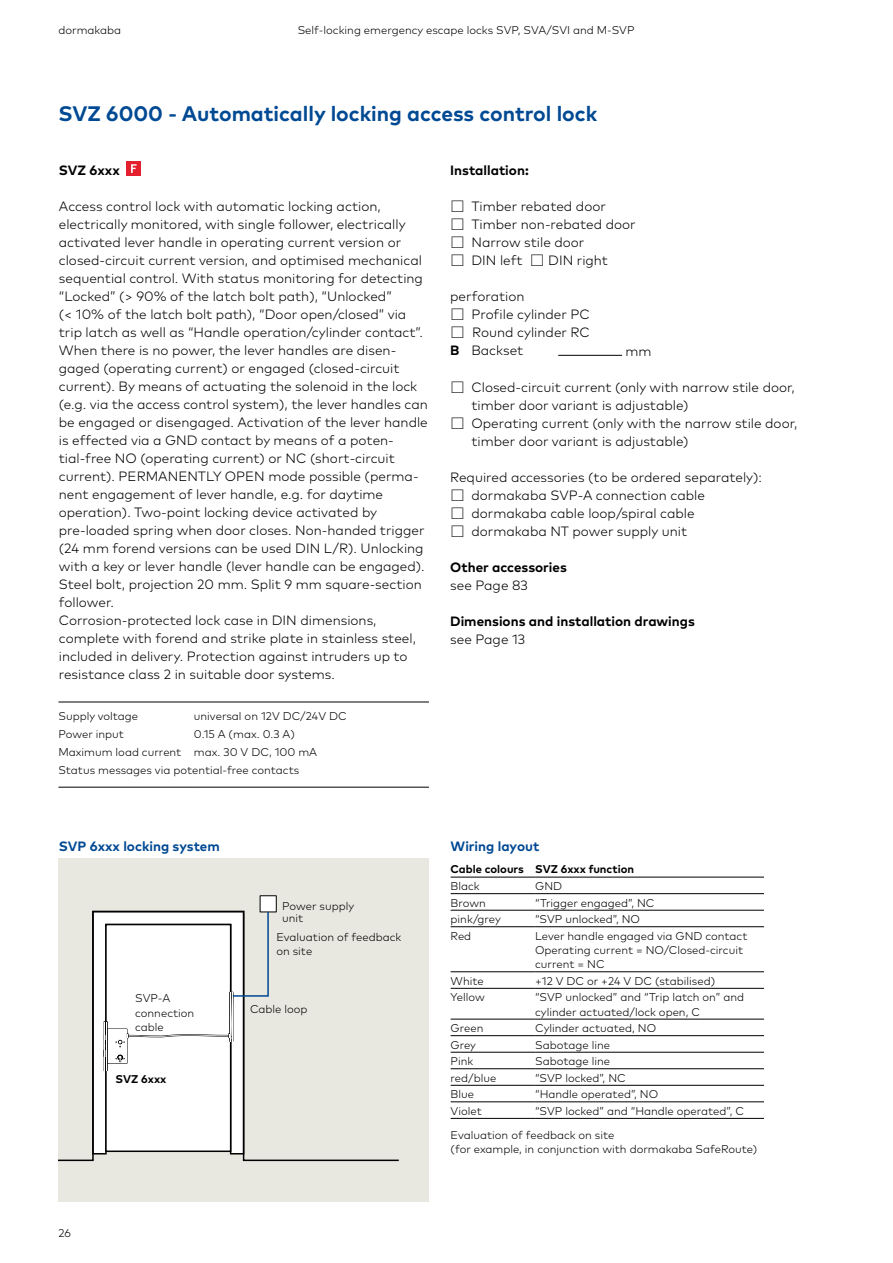
<style>
.page{position:relative;width:893px;height:1263px;background:#fff}
.page>*{position:absolute;margin:0;border:0;box-sizing:border-box;transform-origin:0 0}
.t1{font:700 21px "Mark Pro";color:#004993}
.t2{font:300 13.5px/18px "Mark Pro";color:#000}
.t3{font:700 13.5px "Mark Pro";color:#000}
.t4{font:700 13.5px "Mark Pro";color:#004993}
.t5{font:300 11.25px/14.2px "Mark Pro";color:#000}
.t6{font:700 11.25px "Mark Pro";color:#000}
.s1{font-weight:700}
</style>
<div class="page">
<div style="left:58px;top:858px;width:371px;height:343px;background:#e9e8e0"></div>
<div style="left:260px;top:896px;width:16px;height:16px;background:#fff"></div>
<div style="left:260px;top:895px;width:17px;height:17px;border:1px solid #000"></div>
<svg style="left:58px;top:910px;width:341px;height:252px"></svg>
<svg style="left:91px;top:910px;width:179px;height:245px"></svg>
<div style="left:127px;top:161px;width:14px;height:14px;background:#e5202e"></div>
<svg style="left:131px;top:164px;width:6px;height:9px"></svg>
<hr style="left:558px;top:355px;width:64px;height:1px;background:#000">
<hr style="left:451px;top:893px;width:84px;height:1px;background:#000">
<hr style="left:451px;top:910px;width:84px;height:1px;background:#000">
<hr style="left:451px;top:926px;width:84px;height:1px;background:#000">
<hr style="left:451px;top:971px;width:84px;height:1px;background:#000">
<hr style="left:451px;top:988px;width:84px;height:1px;background:#000">
<hr style="left:451px;top:1019px;width:84px;height:1px;background:#000">
<hr style="left:451px;top:1035px;width:84px;height:1px;background:#000">
<hr style="left:451px;top:1052px;width:84px;height:1px;background:#000">
<hr style="left:451px;top:1068px;width:84px;height:1px;background:#000">
<hr style="left:451px;top:1085px;width:84px;height:1px;background:#000">
<hr style="left:451px;top:1101px;width:84px;height:1px;background:#000">
<hr style="left:535px;top:893px;width:229px;height:1px;background:#000">
<hr style="left:535px;top:910px;width:229px;height:1px;background:#000">
<hr style="left:535px;top:926px;width:229px;height:1px;background:#000">
<hr style="left:535px;top:971px;width:229px;height:1px;background:#000">
<hr style="left:535px;top:1052px;width:229px;height:1px;background:#000">
<hr style="left:535px;top:1068px;width:229px;height:1px;background:#000">
<hr style="left:535px;top:1085px;width:229px;height:1px;background:#000">
<hr style="left:535px;top:1101px;width:229px;height:1px;background:#000">
<hr style="left:535px;top:988px;width:229px;height:1px;background:#000">
<hr style="left:535px;top:1019px;width:229px;height:1px;background:#000">
<hr style="left:535px;top:1035px;width:229px;height:1px;background:#000">
<hr style="left:451px;top:877px;width:84px;height:1px;background:#000">
<hr style="left:535px;top:877px;width:229px;height:1px;background:#000">
<hr style="left:451px;top:1118px;width:84px;height:1px;background:#000">
<hr style="left:535px;top:1118px;width:229px;height:1px;background:#000">
<hr style="left:58px;top:702px;width:136px;height:1px;background:#000">
<hr style="left:194px;top:702px;width:235px;height:1px;background:#000">
<hr style="left:58px;top:787px;width:136px;height:1px;background:#000">
<hr style="left:194px;top:787px;width:235px;height:1px;background:#000">
<p class="t5" style="left:58px;top:22px;width:64px">dormakaba</p>
<p class="t5" style="left:298px;top:22px;width:338px">Self-locking emergency escape locks SVP, SVA/SVI and M-SVP</p>
<h1 class="t1" style="left:58px;top:98px;width:540px">SVZ 6000 - Automatically locking access control lock</h1>
<p class="t3" style="left:59px;top:160px;width:62px">SVZ 6xxx</p>
<p class="t2" style="left:59px;top:197px;width:370px">Access control lock with automatic locking action, electrically monitored, with single follower, electrically activated lever handle in operating current version or closed-circuit current version, and optimised mechanical sequential control. With status monitoring for detecting “Locked” (&gt; 90% of the latch bolt path), “Unlocked”<br>(&lt; 10% of the latch bolt path), “Door open/closed” via trip latch as well as “Handle operation/cylinder contact”.<br>When there is no power, the lever handles are disen&shy;gaged (operating current) or engaged (closed-circuit current). By means of actuating the solenoid in the lock (e.g. via the access control system), the lever handles can be engaged or disengaged. Activation of the lever handle is effected via a GND contact by means of a poten&shy;tial-free NO (operating current) or NC (short-circuit current). PERMANENTLY OPEN mode possible (perma&shy;nent engagement of lever handle, e.g. for daytime operation). Two-point locking device activated by pre-loaded spring when door closes. Non-handed trigger (24 mm forend versions can be used DIN L/R). Unlocking with a key or lever handle (lever handle can be engaged).<br>Steel bolt, projection 20 mm. Split 9 mm square-section follower.<br>Corrosion-protected lock case in DIN dimensions, complete with forend and strike plate in stainless steel, included in delivery. Protection against intruders up to resistance class 2 in suitable door systems.</p>
<p class="t3" style="left:450px;top:160px;width:80px">Installation:</p>
<p class="t2" style="left:450px;top:197px;width:187px">☐ Timber rebated door<br>☐ Timber non-rebated door ☐ Narrow stile door<br>☐ DIN left ☐ DIN right</p>
<p class="t2" style="left:450px;top:287px;width:141px">perforation<br>☐ Profile cylinder PC ☐ Round cylinder RC<br><span class="s1">B</span> Backset</p>
<p class="t2" style="left:626px;top:341px;width:28px">mm</p>
<p class="t2" style="left:450px;top:377px;width:346px">☐ Closed-circuit current (only with narrow stile door,</p>
<p class="t2" style="left:471px;top:395px;width:218px">timber door variant is adjustable)</p>
<p class="t2" style="left:450px;top:413px;width:349px">☐ Operating current (only with the narrow stile door,</p>
<p class="t2" style="left:471px;top:431px;width:218px">timber door variant is adjustable)</p>
<p class="t2" style="left:450px;top:467px;width:313px">Required accessories (to be ordered separately): ☐ dormakaba SVP-A connection cable<br>☐ dormakaba cable loop/spiral cable<br>☐ dormakaba NT power supply unit</p>
<p class="t3" style="left:450px;top:556px;width:118px">Other accessories</p>
<p class="t2" style="left:450px;top:575px;width:79px">see Page 83</p>
<p class="t3" style="left:450px;top:610px;width:246px">Dimensions and installation drawings</p>
<p class="t2" style="left:450px;top:629px;width:77px">see Page 13</p>
<p class="t5" style="left:58px;top:708px;width:81px">Supply voltage</p>
<p class="t5" style="left:194px;top:708px;width:154px">universal on 12V DC/24V DC</p>
<p class="t5" style="left:58px;top:726px;width:67px">Power input</p>
<p class="t5" style="left:58px;top:724px;width:260px;line-height:18px;text-indent:135px">0.15 A (max. 0.3 A)<br>Maximum load current max. 30 V DC, 100 mA<br>Status messages via potential-free contacts</p>
<p class="t4" style="left:59px;top:835px;width:162px">SVP 6xxx locking system</p>
<p class="t4" style="left:451px;top:835px;width:90px">Wiring layout</p>
<p class="t5" style="left:282px;top:899px;width:73px;line-height:12px">Power supply unit</p>
<p class="t5" style="left:276px;top:928px;width:126px">Evaluation of feedback on site</p>
<p class="t5" style="left:135px;top:990px;width:61px">SVP-A connection cable</p>
<p class="t5" style="left:250px;top:1001px;width:59px">Cable loop</p>
<p class="t6" style="left:116px;top:1070px;width:52px">SVZ 6xxx</p>
<p class="t5" style="left:58px;top:1225px;width:14px">26</p>
<p class="t6" style="left:451px;top:860px;width:185px">Cable colours SVZ 6xxx function</p>
<p class="t5" style="left:451px;top:878px;width:31px">Black</p>
<p class="t5" style="left:535px;top:878px;width:29px">GND</p>
<p class="t5" style="left:451px;top:895px;width:37px">Brown</p>
<p class="t5" style="left:535px;top:895px;width:121px">“Trigger engaged”, NC</p>
<p class="t5" style="left:451px;top:911px;width:52px">pink/grey</p>
<p class="t5" style="left:535px;top:911px;width:106px">“SVP unlocked”, NO</p>
<p class="t5" style="left:451px;top:928px;width:22px">Red</p>
<p class="t5" style="left:535px;top:928px;width:214px">Lever handle engaged via GND contact<br>Operating current = NO/Closed-circuit current = NC</p>
<p class="t5" style="left:451px;top:973px;width:35px">White</p>
<p class="t5" style="left:535px;top:973px;width:182px">+12 V DC or +24 V DC (stabilised)</p>
<p class="t5" style="left:451px;top:989px;width:36px">Yellow</p>
<p class="t5" style="left:535px;top:989px;width:211px">“SVP unlocked” and “Trip latch on” and cylinder actuated/lock open, C</p>
<p class="t5" style="left:451px;top:1020px;width:34px">Green</p>
<p class="t5" style="left:535px;top:1020px;width:123px">Cylinder actuated, NO</p>
<p class="t5" style="left:451px;top:1037px;width:27px">Grey</p>
<p class="t5" style="left:535px;top:1037px;width:76px">Sabotage line</p>
<p class="t5" style="left:451px;top:1053px;width:24px">Pink</p>
<p class="t5" style="left:535px;top:1053px;width:76px">Sabotage line</p>
<p class="t5" style="left:451px;top:1070px;width:47px">red/blue</p>
<p class="t5" style="left:535px;top:1070px;width:92px">“SVP locked”, NC</p>
<p class="t5" style="left:451px;top:1086px;width:25px">Blue</p>
<p class="t5" style="left:535px;top:1086px;width:125px">“Handle operated”, NO</p>
<p class="t5" style="left:451px;top:1103px;width:33px">Violet</p>
<p class="t5" style="left:451px;top:1098px;width:295px;line-height:23.7px;text-indent:85px">“SVP locked” and “Handle operated”, C<br>Evaluation of feedback on site</p>
<p class="t5" style="left:451px;top:1141px;width:308px">(for example, in conjunction with dormakaba SafeRoute)</p>
</div>
